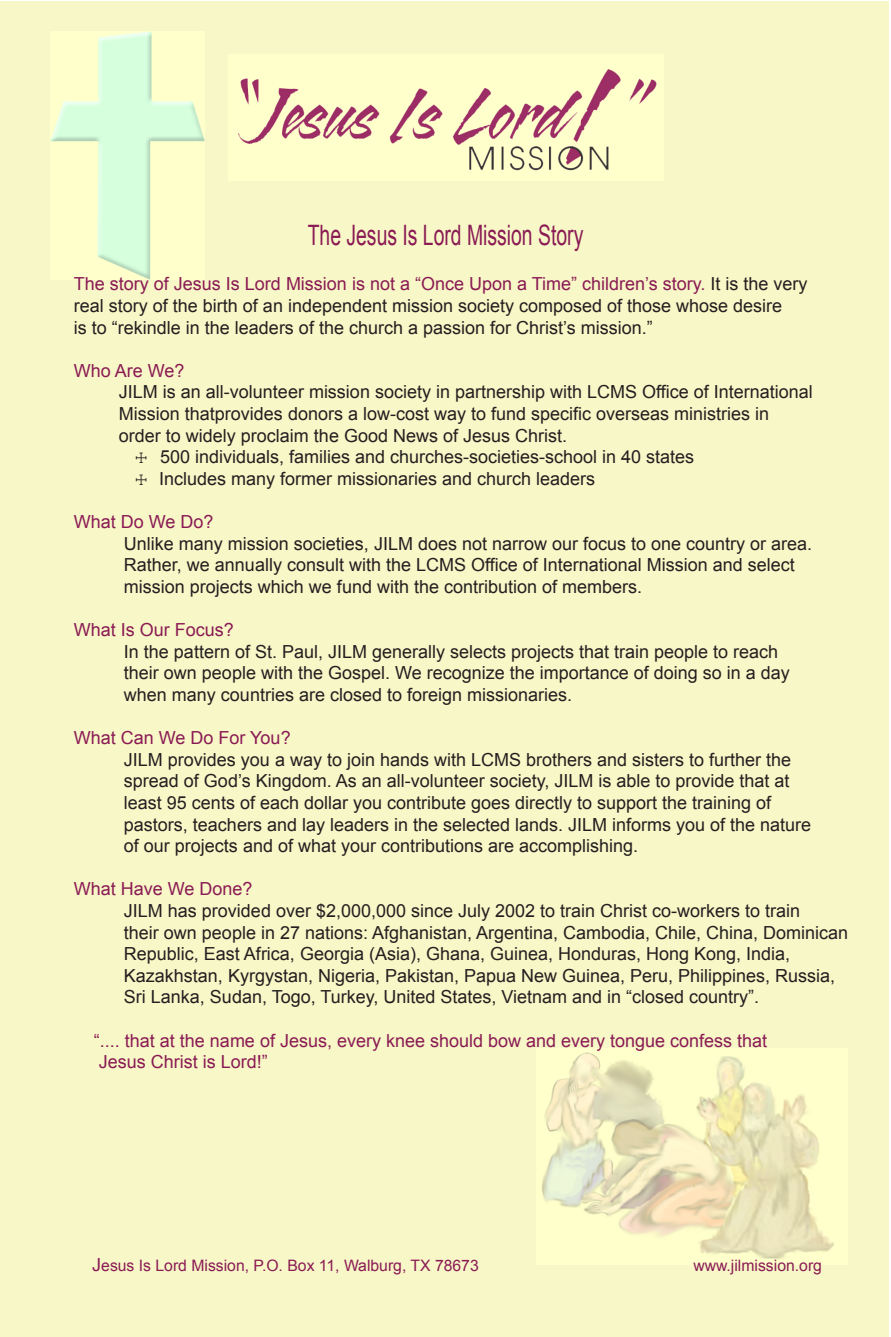
<style>
.page{position:relative;width:891px;height:1337px;background:#fff}
.page>*{position:absolute;margin:0;border:0;box-sizing:border-box;transform-origin:0 0}
.t1{font:28.12px "Arial";color:#8a1b54;scale:.69 1}
.t2{font:18px/21.6px "Arial";color:#231f20}
.t3{font:18px/21.6px "Arial";color:#8a1b54}
.t4{font:15.75px "Arial";color:#8a1b54}
.s1{color:#8a1b54}
.s2{font-size:18px}
</style>
<div class="page">
<div style="left:0;top:2px;width:889px;height:1334px;background:#f8f7c7"></div>
<img style="left:542px;top:1052px;width:292px;height:207px">
<img style="left:51px;top:32px;width:153px;height:247px">
<img style="left:238px;top:69px;width:419px;height:102px">
<h1 class="t1" style="left:308px;top:217px;width:401px">The Jesus Is Lord Mission Story</h1>
<p class="t2" style="left:74px;top:273px;width:735px"><span class="s1">The story of Jesus Is Lord Mission is not a “Once Upon a Time” children’s story.</span> It is the very real story of the birth of an independent mission society composed of those whose desire<br>is to “rekindle in the leaders of the church a passion for Christ’s mission.”</p>
<p class="t3" style="left:74px;top:360px;width:112px">Who Are We?</p>
<p class="t2" style="left:119px;top:381px;width:695px">JILM is an all-volunteer mission society in partnership with LCMS Office of International</p>
<p class="t2" style="left:119px;top:403px;width:652px">Mission thatprovides donors a low-cost way to fund specific overseas ministries in</p>
<p class="t2" style="left:119px;top:425px;width:450px">order to widely proclaim the Good News of Jesus Christ.</p>
<p class="t2" style="left:134px;top:446px;width:562px">☩ 500 individuals, families and churches-societies-school in 40 states</p>
<p class="t2" style="left:134px;top:468px;width:463px">☩ Includes many former missionaries and church leaders</p>
<p class="t3" style="left:74px;top:511px;width:141px">What Do We Do?</p>
<p class="t2" style="left:124px;top:533px;width:690px">Unlike many mission societies, JILM does not narrow our focus to one country or area.<br>Rather, we annually consult with the LCMS Office of International Mission and select mission projects which we fund with the contribution of members.</p>
<p class="t3" style="left:74px;top:619px;width:162px">What Is Our Focus?</p>
<p class="t2" style="left:124px;top:641px;width:667px">In the pattern of St. Paul, JILM generally selects projects that train people to reach their own people with the Gospel. We recognize the importance of doing so in a day when many countries are closed to foreign missionaries.</p>
<p class="t3" style="left:74px;top:727px;width:218px">What Can We Do For You?</p>
<p class="t2" style="left:124px;top:749px;width:689px">JILM provides you a way to join hands with LCMS brothers and sisters to further the spread of God’s Kingdom. As an all-volunteer society, JILM is able to provide that at least 95 cents of each dollar you contribute goes directly to support the training of pastors, teachers and lay leaders in the selected lands. JILM informs you of the nature of our projects and of what your contributions are accomplishing.</p>
<p class="t3" style="left:74px;top:878px;width:180px">What Have We Done?</p>
<p class="t2" style="left:124px;top:900px;width:726px">JILM has provided over $2,000,000 since July 2002 to train Christ co-workers to train<br>their own people in 27 nations: Afghanistan, Argentina, Cambodia, Chile, China, Dominican Republic, East Africa, Georgia (Asia), Ghana, Guinea, Honduras, Hong Kong, India, Kazakhstan, Kyrgystan, Nigeria, Pakistan, Papua New Guinea, Peru, Philippines, Russia, Sri Lanka, Sudan, Togo, Turkey, United States, Vietnam and in “closed country”.</p>
<p class="t3" style="left:94px;top:1029px;width:675px">“.... that at the name of Jesus, every knee should bow and every tongue confess that<br>Jesus Christ is Lord!”</p>
<p class="t4" style="left:92px;top:1255px;width:388px"><span class="s2">J</span>esus Is Lord Mission, P.O. Box 11, Walburg, TX 78673</p>
<p class="t4" style="left:693px;top:1255px;width:130px">www.jilmission.org</p>
</div>
